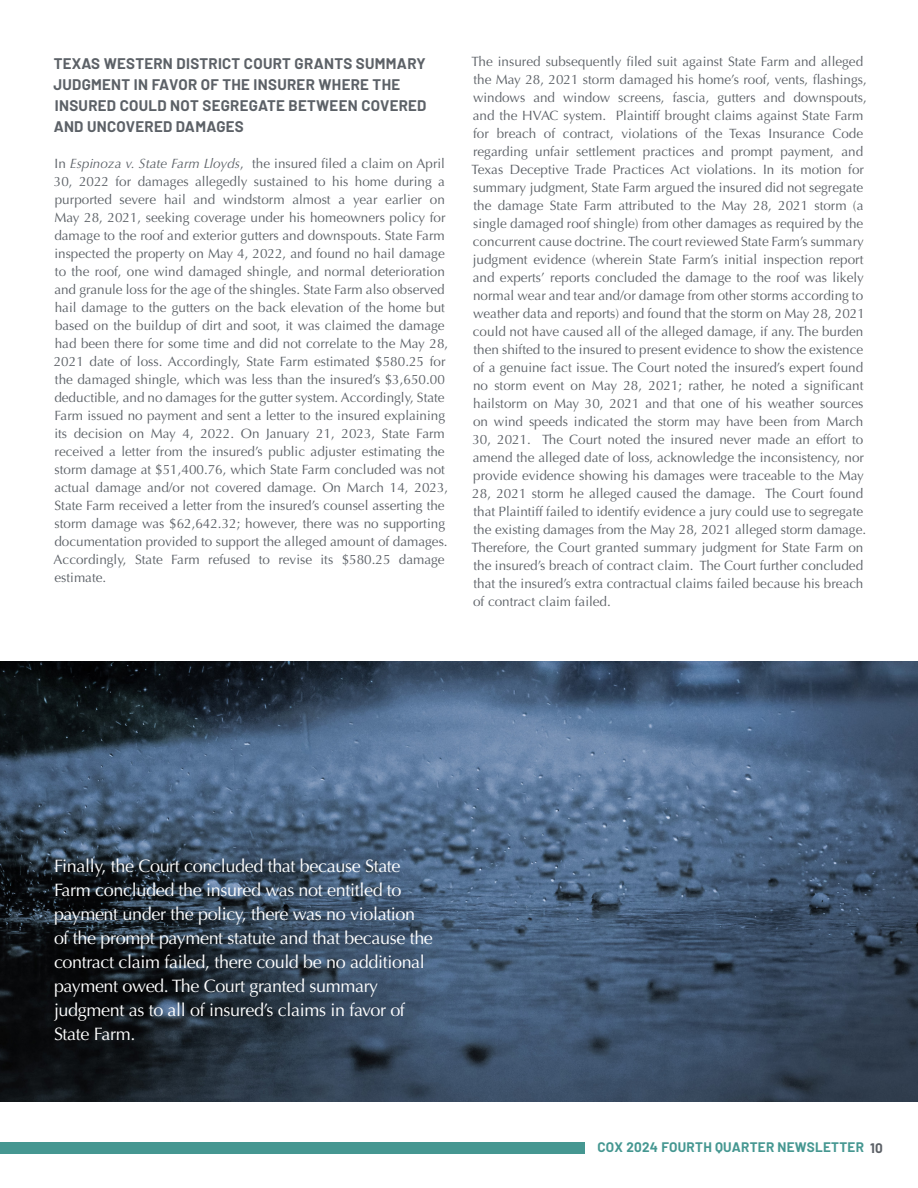
<style>
.page{position:relative;width:918px;height:1188px;background:#fff}
.page>*{position:absolute;margin:0;border:0;box-sizing:border-box;transform-origin:0 0}
.t1{font:18px/24px "Optima";letter-spacing:-.02em;color:#fff}
.t2{font:700 15px/21px "Barlow";letter-spacing:.02em;color:#5c6167}
.t3{font:13.5px/18px "Optima";color:#5c6167}
.t4{font:700 13.5px "Barlow";letter-spacing:.02em;color:#459791}
.s1{font-style:italic}
.s2{color:#5c6167}
</style>
<div class="page">
<div style="left:0;top:1143px;width:585px;height:11px;background:#459791"></div>
<img style="left:0;top:662px;width:918px;height:440px">
<p class="t2" style="left:53px;top:52px;width:375px">TEXAS WESTERN DISTRICT COURT GRANTS SUMMARY JUDGMENT IN FAVOR OF THE INSURER WHERE THE INSURED COULD NOT SEGREGATE BETWEEN COVERED AND UNCOVERED DAMAGES</p>
<p class="t3" style="left:54px;top:155px;width:396px">In <span class="s1">Espinoza v. State Farm Lloyds</span>, the insured filed a claim on April 30, 2022 for damages allegedly sustained to his home during a purported severe hail and windstorm almost a year earlier on May 28, 2021, seeking coverage under his homeowners policy for damage to the roof and exterior gutters and downspouts. State Farm inspected the property on May 4, 2022, and found no hail damage to the roof, one wind damaged shingle, and normal deterioration and granule loss for the age of the shingles. State Farm also observed hail damage to the gutters on the back elevation of the home but based on the buildup of dirt and soot, it was claimed the damage had been there for some time and did not correlate to the May 28, 2021 date of loss. Accordingly, State Farm estimated $580.25 for the damaged shingle, which was less than the insured’s $3,650.00 deductible, and no damages for the gutter system. Accordingly, State Farm issued no payment and sent a letter to the insured explaining its decision on May 4, 2022. On January 21, 2023, State Farm received a letter from the insured’s public adjuster estimating the storm damage at $51,400.76, which State Farm concluded was not actual damage and/or not covered damage. On March 14, 2023, State Farm received a letter from the insured’s counsel asserting the storm damage was $62,642.32; however, there was no supporting documentation provided to support the alleged amount of damages.<br>Accordingly, State Farm refused to revise its $580.25 damage estimate.</p>
<p class="t3" style="left:472px;top:53px;width:397px">The insured subsequently filed suit against State Farm and alleged the May 28, 2021 storm damaged his home’s roof, vents, flashings, windows and window screens, fascia, gutters and downspouts, and the HVAC system. Plaintiff brought claims against State Farm for breach of contract, violations of the Texas Insurance Code regarding unfair settlement practices and prompt payment, and Texas Deceptive Trade Practices Act violations. In its motion for summary judgment, State Farm argued the insured did not segregate the damage State Farm attributed to the May 28, 2021 storm (a single damaged roof shingle) from other damages as required by the concurrent cause doctrine. The court reviewed State Farm’s summary judgment evidence (wherein State Farm’s initial inspection report and experts’ reports concluded the damage to the roof was likely normal wear and tear and/or damage from other storms according to weather data and reports) and found that the storm on May 28, 2021 could not have caused all of the alleged damage, if any. The burden then shifted to the insured to present evidence to show the existence of a genuine fact issue. The Court noted the insured’s expert found no storm event on May 28, 2021; rather, he noted a significant hailstorm on May 30, 2021 and that one of his weather sources on wind speeds indicated the storm may have been from March 30, 2021. The Court noted the insured never made an effort to amend the alleged date of loss, acknowledge the inconsistency, nor provide evidence showing his damages were traceable to the May 28, 2021 storm he alleged caused the damage. The Court found that Plaintiff failed to identify evidence a jury could use to segregate the existing damages from the May 28, 2021 alleged storm damage.<br>Therefore, the Court granted summary judgment for State Farm on the insured’s breach of contract claim. The Court further concluded that the insured’s extra contractual claims failed because his breach of contract claim failed.</p>
<p class="t1" style="left:54px;top:854px;width:380px">Finally, the Court concluded that because State Farm concluded the insured was not entitled to payment under the policy, there was no violation of the prompt payment statute and that because the contract claim failed, there could be no additional payment owed. The Court granted summary judgment as to all of insured’s claims in favor of</p>
<p class="t1" style="left:54px;top:1022px;width:83px">State Farm.</p>
<p class="t4" style="left:597px;top:1138px;width:287px">COX 2024 FOURTH QUARTER NEWSLETTER <span class="s2">10</span></p>
</div>
